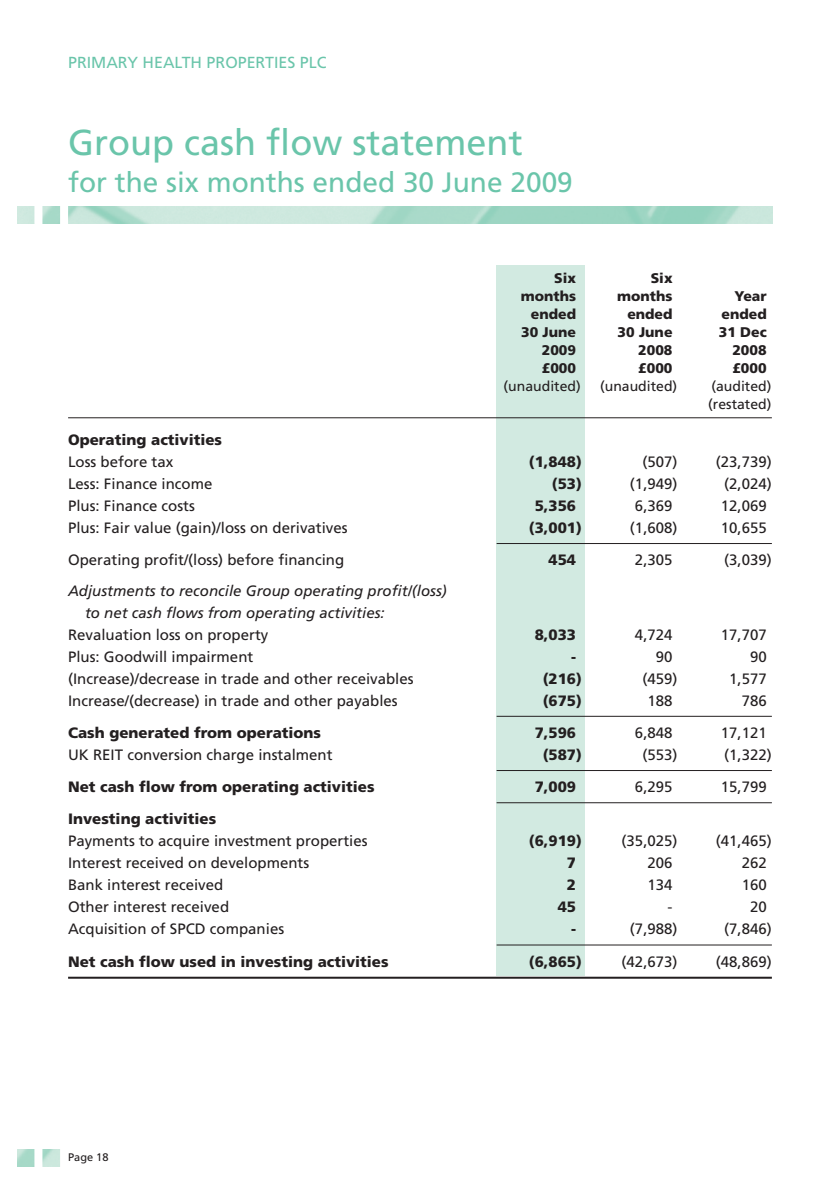
<style>
.page{position:relative;width:840px;height:1191px;background:#fff}
.page>*{position:absolute;margin:0;border:0;box-sizing:border-box;transform-origin:0 0}
.t1{font:36px "Frutiger LT Std";color:#6ac5aa}
.t2{font:28px "Frutiger LT Std";color:#6ac5aa}
.t3{font:16px "Frutiger LT Std";color:#6ac5aa}
.t4{font:15px "Frutiger LT Std";color:#231f20}
.t5{font:900 15px "Frutiger LT Std";color:#231f20}
.t6{font:italic 15px/22px "Frutiger LT Std";color:#231f20}
.t7{font:900 14px "Frutiger LT Std";color:#231f20}
.t8{font:14px/18px "Frutiger LT Std";color:#231f20}
.t9{font:11px "Frutiger LT Std";color:#231f20}
</style>
<div class="page">
<div style="left:496px;top:266px;width:88px;height:710px;background:#d2eae1"></div>
<img style="left:18px;top:206px;width:753px;height:17px">
<hr style="left:68px;top:417px;width:703px;height:1px;background:#231f20">
<hr style="left:496px;top:543px;width:275px;height:1px;background:#231f20">
<hr style="left:496px;top:716px;width:275px;height:1px;background:#231f20">
<hr style="left:496px;top:770px;width:275px;height:1px;background:#231f20">
<hr style="left:496px;top:802px;width:275px;height:1px;background:#231f20">
<hr style="left:496px;top:944px;width:275px;height:1px;background:#231f20">
<hr style="left:68px;top:976px;width:703px;height:2px;background:#231f20">
<div style="left:60px;top:199px;width:8px;height:40px;background:#fff"></div>
<div style="left:34px;top:199px;width:8px;height:40px;background:#fff"></div>
<img style="left:18px;top:1149px;width:42px;height:17px">
<div style="left:34px;top:1142px;width:8px;height:40px;background:#fff"></div>
<p class="t3" style="left:68px;top:56px;width:260px">PRIMARY HEALTH PROPERTIES PLC</p>
<h1 class="t1" style="left:68px;top:128px;width:456px">Group cash flow statement</h1>
<h2 class="t2" style="left:68px;top:171px;width:506px">for the six months ended 30 June 2009</h2>
<p class="t7" style="left:554px;top:272px;width:23px">Six</p>
<p class="t7" style="left:650px;top:272px;width:23px">Six</p>
<p class="t7" style="left:520px;top:290px;width:57px">months</p>
<p class="t7" style="left:617px;top:290px;width:57px">months</p>
<p class="t7" style="left:734px;top:290px;width:34px">Year</p>
<p class="t7" style="left:530px;top:308px;width:47px">ended</p>
<p class="t7" style="left:627px;top:308px;width:47px">ended</p>
<p class="t7" style="left:721px;top:308px;width:47px">ended</p>
<p class="t7" style="left:521px;top:326px;width:56px">30 June</p>
<p class="t7" style="left:617px;top:326px;width:56px">30 June</p>
<p class="t7" style="left:718px;top:326px;width:49px">31 Dec</p>
<p class="t7" style="left:541px;top:344px;width:36px">2009</p>
<p class="t7" style="left:638px;top:344px;width:36px">2008</p>
<p class="t7" style="left:732px;top:344px;width:36px">2008</p>
<p class="t7" style="left:541px;top:362px;width:36px">£000</p>
<p class="t7" style="left:638px;top:362px;width:36px">£000</p>
<p class="t7" style="left:732px;top:362px;width:36px">£000</p>
<p class="t8" style="left:503px;top:378px;width:78px">(unaudited)</p>
<p class="t8" style="left:599px;top:378px;width:78px">(unaudited)</p>
<p class="t8" style="left:708px;top:378px;width:65px">(audited) (restated)</p>
<p class="t5" style="left:68px;top:433px;width:155px">Operating activities</p>
<p class="t4" style="left:68px;top:455px;width:107px">Loss before tax</p>
<p class="t5" style="left:528px;top:455px;width:54px">(1,848)</p>
<p class="t4" style="left:642px;top:455px;width:37px">(507)</p>
<p class="t4" style="left:715px;top:455px;width:57px">(23,739)</p>
<p class="t4" style="left:68px;top:477px;width:146px">Less: Finance income</p>
<p class="t5" style="left:551px;top:477px;width:32px">(53)</p>
<p class="t4" style="left:629px;top:477px;width:49px">(1,949)</p>
<p class="t4" style="left:723px;top:477px;width:49px">(2,024)</p>
<p class="t4" style="left:68px;top:499px;width:128px">Plus: Finance costs</p>
<p class="t5" style="left:534px;top:499px;width:43px">5,356</p>
<p class="t4" style="left:634px;top:499px;width:39px">6,369</p>
<p class="t4" style="left:720px;top:499px;width:47px">12,069</p>
<p class="t4" style="left:68px;top:521px;width:281px">Plus: Fair value (gain)/loss on derivatives</p>
<p class="t5" style="left:528px;top:521px;width:54px">(3,001)</p>
<p class="t4" style="left:629px;top:521px;width:49px">(1,608)</p>
<p class="t4" style="left:720px;top:521px;width:47px">10,655</p>
<p class="t4" style="left:68px;top:554px;width:277px">Operating profit/(loss) before financing</p>
<p class="t5" style="left:548px;top:554px;width:29px">454</p>
<p class="t4" style="left:634px;top:554px;width:39px">2,305</p>
<p class="t4" style="left:723px;top:554px;width:49px">(3,039)</p>
<p class="t6" style="left:85px;top:580px;width:363px;text-indent:-17px">Adjustments to reconcile Group operating profit/(loss) to net cash flows from operating activities:</p>
<p class="t4" style="left:68px;top:628px;width:202px">Revaluation loss on property</p>
<p class="t5" style="left:534px;top:628px;width:43px">8,033</p>
<p class="t4" style="left:634px;top:628px;width:39px">4,724</p>
<p class="t4" style="left:720px;top:628px;width:47px">17,707</p>
<p class="t4" style="left:68px;top:650px;width:187px">Plus: Goodwill impairment</p>
<p class="t5" style="left:570px;top:650px;width:6px">-</p>
<p class="t4" style="left:655px;top:650px;width:18px">90</p>
<p class="t4" style="left:749px;top:650px;width:18px">90</p>
<p class="t4" style="left:68px;top:672px;width:347px">(Increase)/decrease in trade and other receivables</p>
<p class="t5" style="left:542px;top:672px;width:41px">(216)</p>
<p class="t4" style="left:642px;top:672px;width:37px">(459)</p>
<p class="t4" style="left:728px;top:672px;width:39px">1,577</p>
<p class="t4" style="left:68px;top:694px;width:331px">Increase/(decrease) in trade and other payables</p>
<p class="t5" style="left:542px;top:694px;width:41px">(675)</p>
<p class="t4" style="left:647px;top:694px;width:27px">188</p>
<p class="t4" style="left:741px;top:694px;width:27px">786</p>
<p class="t5" style="left:68px;top:726px;width:254px">Cash generated from operations</p>
<p class="t5" style="left:534px;top:726px;width:43px">7,596</p>
<p class="t4" style="left:634px;top:726px;width:39px">6,848</p>
<p class="t4" style="left:720px;top:726px;width:47px">17,121</p>
<p class="t4" style="left:68px;top:748px;width:266px">UK REIT conversion charge instalment</p>
<p class="t5" style="left:542px;top:748px;width:41px">(587)</p>
<p class="t4" style="left:642px;top:748px;width:37px">(553)</p>
<p class="t4" style="left:723px;top:748px;width:49px">(1,322)</p>
<p class="t5" style="left:68px;top:780px;width:308px">Net cash flow from operating activities</p>
<p class="t5" style="left:534px;top:780px;width:43px">7,009</p>
<p class="t4" style="left:634px;top:780px;width:39px">6,295</p>
<p class="t4" style="left:720px;top:780px;width:47px">15,799</p>
<p class="t5" style="left:68px;top:813px;width:149px">Investing activities</p>
<p class="t4" style="left:68px;top:835px;width:301px">Payments to acquire investment properties</p>
<p class="t5" style="left:528px;top:835px;width:54px">(6,919)</p>
<p class="t4" style="left:621px;top:835px;width:57px">(35,025)</p>
<p class="t4" style="left:715px;top:835px;width:57px">(41,465)</p>
<p class="t4" style="left:68px;top:857px;width:242px">Interest received on developments</p>
<p class="t5" style="left:566px;top:857px;width:11px">7</p>
<p class="t4" style="left:647px;top:857px;width:27px">206</p>
<p class="t4" style="left:741px;top:857px;width:27px">262</p>
<p class="t4" style="left:68px;top:879px;width:157px">Bank interest received</p>
<p class="t5" style="left:566px;top:879px;width:11px">2</p>
<p class="t4" style="left:647px;top:879px;width:27px">134</p>
<p class="t4" style="left:741px;top:879px;width:27px">160</p>
<p class="t4" style="left:68px;top:901px;width:162px">Other interest received</p>
<p class="t5" style="left:557px;top:901px;width:20px">45</p>
<p class="t4" style="left:667px;top:901px;width:6px">-</p>
<p class="t4" style="left:749px;top:901px;width:18px">20</p>
<p class="t4" style="left:68px;top:923px;width:217px">Acquisition of SPCD companies</p>
<p class="t5" style="left:570px;top:923px;width:6px">-</p>
<p class="t4" style="left:629px;top:923px;width:49px">(7,988)</p>
<p class="t4" style="left:723px;top:923px;width:49px">(7,846)</p>
<p class="t5" style="left:68px;top:955px;width:322px">Net cash flow used in investing activities</p>
<p class="t5" style="left:528px;top:955px;width:54px">(6,865)</p>
<p class="t4" style="left:621px;top:955px;width:57px">(42,673)</p>
<p class="t4" style="left:715px;top:955px;width:57px">(48,869)</p>
<p class="t9" style="left:68px;top:1152px;width:42px">Page 18</p>
</div>
